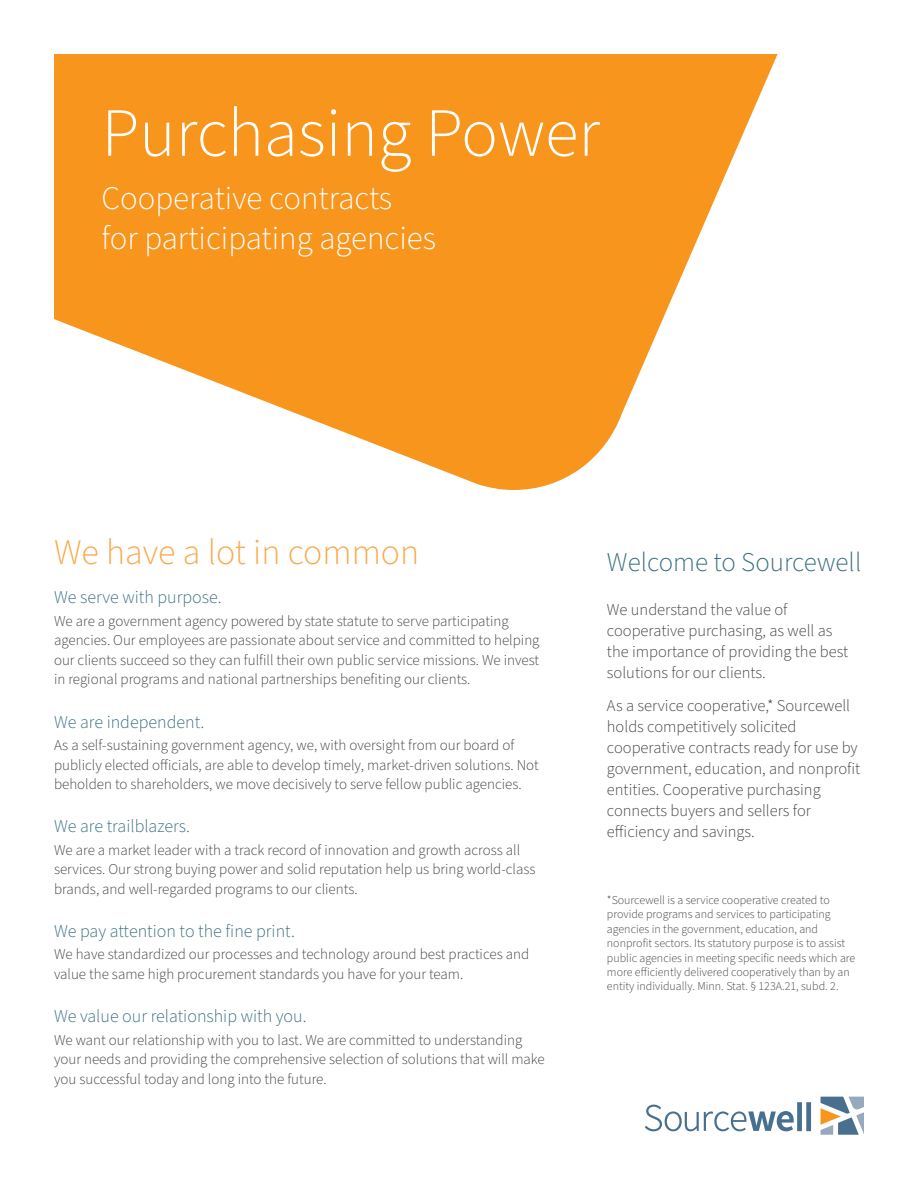
<style>
.page{position:relative;width:918px;height:1188px;background:#fff}
.page>*{position:absolute;margin:0;border:0;box-sizing:border-box;transform-origin:0 0}
.Medium_page_title{font:300 69px "Source Sans Pro";color:#fff}
.t1{font:300 36px "Source Sans Pro";color:#faa84a}
.t2{font:300 33px/39.6px "Source Sans Pro";color:#fff}
.Intro_Copy{font:300 27px "Source Sans Pro";color:#376b80}
.t3{font:300 18px "Source Sans Pro";color:#376b80}
.Body_copy{font:300 16.5px/21px "Source Sans Pro";color:#3e3e3f}
.Body_copy-2{font:300 15px/19.5px "Source Sans Pro";color:#3e3e3f}
.Body_copy-3{font:300 12px/14.4px "Source Sans Pro";color:#3e3e3f}
</style>
<div class="page">
<svg style="left:54px;top:54px;width:724px;height:436px;fill:#f7951d"></svg>
<svg style="left:645px;top:1102px;width:166px;height:29px"></svg>
<svg style="left:821px;top:1097px;width:43px;height:38px"></svg>
<p class="Medium_page_title" style="left:102px;top:87px;width:500px">Purchasing Power</p>
<p class="t2" style="left:102px;top:179px;width:336px">Cooperative contracts for participating agencies</p>
<p class="t1" style="left:54px;top:528px;width:367px">We have a lot in common</p>
<p class="t3" style="left:54px;top:585px;width:169px">We serve with purpose.</p>
<p class="Body_copy-2" style="left:54px;top:612px;width:487px">We are a government agency powered by state statute to serve participating agencies. Our employees are passionate about service and committed to helping our clients succeed so they can fulfill their own public service missions. We invest in regional programs and national partnerships benefiting our clients.</p>
<p class="t3" style="left:54px;top:710px;width:152px">We are independent.</p>
<p class="Body_copy-2" style="left:54px;top:736px;width:486px">As a self-sustaining government agency, we, with oversight from our board of publicly elected officials, are able to develop timely, market-driven solutions. Not beholden to shareholders, we move decisively to serve fellow public agencies.</p>
<p class="t3" style="left:54px;top:814px;width:138px">We are trailblazers.</p>
<p class="Body_copy-2" style="left:54px;top:841px;width:483px">We are a market leader with a track record of innovation and growth across all services. Our strong buying power and solid reputation help us bring world-class brands, and well-regarded programs to our clients.</p>
<p class="t3" style="left:54px;top:919px;width:243px">We pay attention to the fine print.</p>
<p class="Body_copy-2" style="left:54px;top:945px;width:477px">We have standardized our processes and technology around best practices and value the same high procurement standards you have for your team.</p>
<p class="t3" style="left:54px;top:1004px;width:254px">We value our relationship with you.</p>
<p class="Body_copy-2" style="left:54px;top:1030px;width:492px">We want our relationship with you to last. We are committed to understanding your needs and providing the comprehensive selection of solutions that will make you successful today and long into the future.</p>
<p class="Intro_Copy" style="left:607px;top:544px;width:256px">Welcome to Sourcewell</p>
<p class="Body_copy" style="left:607px;top:599px;width:243px">We understand the value of cooperative purchasing, as well as the importance of providing the best solutions for our clients.</p>
<p class="Body_copy" style="left:607px;top:695px;width:255px">As a service cooperative,* Sourcewell holds competitively solicited cooperative contracts ready for use by government, education, and nonprofit entities. Cooperative purchasing connects buyers and sellers for efficiency and savings.</p>
<p class="Body_copy-3" style="left:607px;top:893px;width:250px">*Sourcewell is a service cooperative created to provide programs and services to participating agencies in the government, education, and nonprofit sectors. Its statutory purpose is to assist public agencies in meeting specific needs which are more efficiently delivered cooperatively than by an entity individually. Minn. Stat. § 123A.21, subd. 2.</p>
</div>
